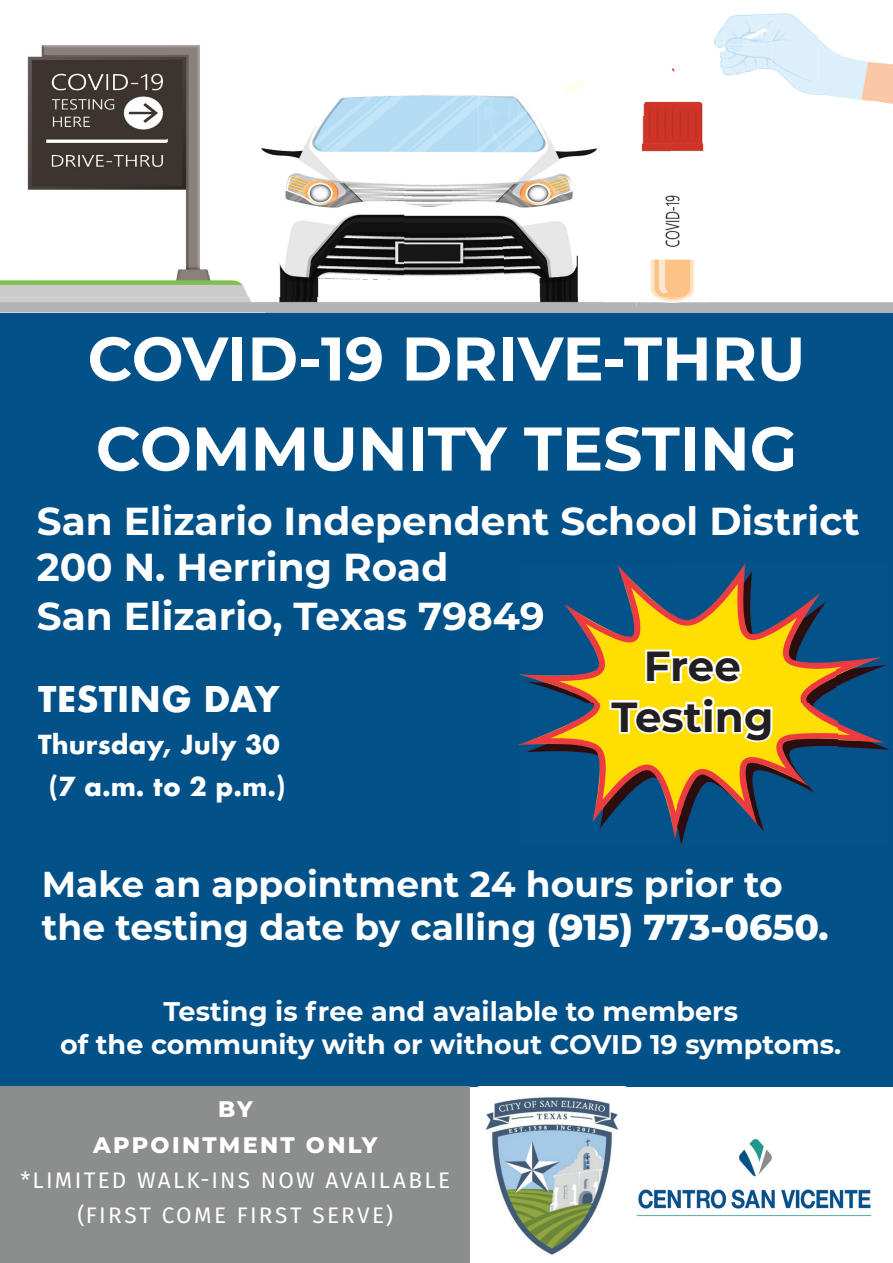
<style>
.page{position:relative;width:893px;height:1263px;background:#fff}
.page>*{position:absolute;margin:0;border:0;box-sizing:border-box;transform-origin:0 0}
.t1{font:700 61.5px/90px "Montserrat";color:#fff}
.t2{font:700 42px/50.4px "Montserrat";color:#231f20;text-align:center}
.t3{font:700 39px/47.7px "Montserrat";color:#fff}
.t4{font:700 36px/43.2px "Montserrat";color:#fff}
.t5{font:700 34.5px "Futura";color:#fff}
.t6{font:700 27px/32.4px "Montserrat";color:#fff;text-align:center}
.t7{font:700 25.5px/42px "Futura";color:#fff;text-align:center}
.t8{font:22.5px/35.2px "Fira Sans";letter-spacing:.1em;color:#fff;text-align:center}
.t9{font:800 22.5px/35.2px "Montserrat";letter-spacing:.1em;color:#fff;text-align:center}
.s1{font-weight:800}
</style>
<div class="page">
<img style="left:27px;top:45px;width:183px;height:231px">
<img style="left:503px;top:194px;width:75px;height:103px">
<img style="left:261px;top:95px;width:242px;height:202px">
<img style="left:266px;top:297px;width:336px;height:10px">
<svg style="left:255px;top:301px;width:11px;height:6px"></svg>
<img style="left:0;top:276px;width:245px;height:13px">
<img style="left:478px;top:95px;width:120px;height:99px">
<img style="left:637px;top:101px;width:71px;height:206px">
<img style="left:637px;top:101px;width:34px;height:93px">
<img style="left:874px;top:63px;width:19px;height:41px">
<img style="left:874px;top:62px;width:7px;height:39px">
<img style="left:855px;top:62px;width:19px;height:39px">
<img style="left:727px;top:13px;width:119px;height:85px">
<img style="left:846px;top:57px;width:24px;height:42px">
<img style="left:758px;top:16px;width:21px;height:4px">
<img style="left:739px;top:15px;width:17px;height:5px">
<img style="left:576px;top:95px;width:22px;height:20px">
<img style="left:637px;top:101px;width:7px;height:14px">
<img style="left:714px;top:35px;width:3px;height:12px">
<img style="left:717px;top:33px;width:1px;height:15px">
<img style="left:560px;top:81px;width:30px;height:17px">
<svg style="left:671px;top:68px;width:4px;height:4px"></svg>
<img style="left:725px;top:33px;width:94px;height:53px">
<img style="left:724px;top:74px;width:49px;height:1px">
<svg style="left:718px;top:20px;width:73px;height:54px;background:#dceef9"></svg>
<div style="left:0;top:313px;width:893px;height:773px;background:#035189"></div>
<img style="left:636px;top:1138px;width:236px;height:79px">
<div style="left:0;top:1086px;width:470px;height:177px;background:#8c8d8d"></div>
<img style="left:518px;top:563px;width:372px;height:282px">
<img style="left:518px;top:599px;width:25px;height:37px">
<svg style="left:643px;top:647px;width:101px;height:39px;background:#ffee7f"></svg>
<svg style="left:607px;top:694px;width:168px;height:50px;background:#ffec6b"></svg>
<img style="left:485px;top:1097px;width:134px;height:158px">
<h1 class="t1" style="left:88px;top:311px;width:719px">COVID-19 DRIVE-THRU<br>COMMUNITY TESTING</h1>
<h3 class="t3" style="left:37px;top:495px;width:824px">San Elizario Independent School District<br>200 N. Herring Road<br>San Elizario, Texas 79849</h3>
<p class="t5" style="left:38px;top:674px;width:243px">TESTING DAY</p>
<p class="t7" style="left:38px;top:723px;width:249px">Thursday, July 30 (7 a.m. to 2 p.m.)</p>
<h2 class="t2" style="left:611px;top:639px;width:164px">Free<br>Testing</h2>
<h3 class="t4" style="left:42px;top:861px;width:788px">Make an appointment 24 hours prior to the testing date by calling <span class="s1">(915) 773-0650.</span></h3>
<p class="t6" style="left:60px;top:994px;width:783px">Testing is free and available to members<br>of the community with or without COVID 19 symptoms.</p>
<p class="t9" style="left:93px;top:1090px;width:286px">BY<br>APPOINTMENT ONLY</p>
<p class="t8" style="left:20px;top:1162px;width:431px">*LIMITED WALK-INS NOW AVAILABLE (FIRST COME FIRST SERVE)</p>
</div>
